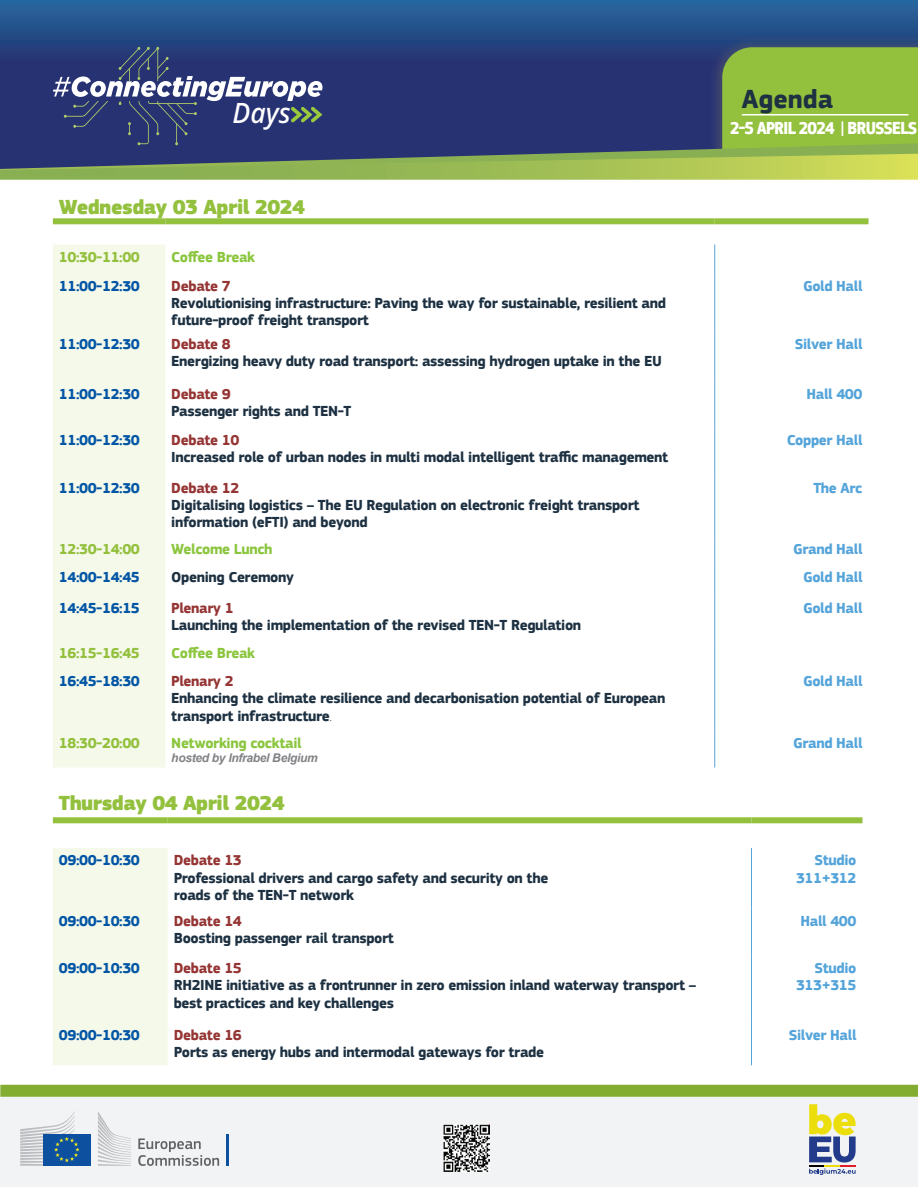
<style>
.page{position:relative;width:918px;height:1188px;background:#fff}
.page>*{position:absolute;margin:0;border:0;box-sizing:border-box;transform-origin:0 0}
.t1{font:italic 500 28.05px "Noto Sans";color:#fff;scale:.95 1}
.t2{font:700 27px "EC Square Sans Pro";color:#1d3142}
.t3{font:900 21px "EC Square Sans Pro Extra";letter-spacing:-.025em;color:#93c03d}
.t4{font:700 18px "EC Square Sans Cond Pro";letter-spacing:-.03em;color:#fff}
.t5{font:700 15px/17.2px "EC Square Sans Pro";letter-spacing:-.025em;color:#1d3142}
.t6{font:700 15px "EC Square Sans Pro";letter-spacing:-.025em;color:#0155a5}
.t7{font:700 15px/17.2px "EC Square Sans Pro";letter-spacing:-.025em;color:#54a4da;text-align:right}
.t8{font:700 15px "EC Square Sans Pro";letter-spacing:-.025em;color:#953534}
.t9{font:700 15px "EC Square Sans Pro";letter-spacing:-.025em;color:#8bc63e}
.t10{font:700 15px "EC Square Sans Pro";letter-spacing:-.025em;color:#93c03d}
.t11{font:italic 700 12px "Arial";letter-spacing:-.025em;color:#808285}
.s1{font-weight:500}
.s2{font-weight:400;color:#757679}
</style>
<div class="page">
<div style="left:0;top:1088px;width:918px;height:98px;background:#f2f3f4"></div>
<div style="left:0;top:1085px;width:918px;height:12px;background:#83ad31"></div>
<svg style="left:138px;top:1138px;width:81px;height:28px"></svg>
<hr style="left:226px;top:1134px;width:3px;height:32px;background:#0d509f">
<svg style="left:98px;top:1111px;width:33px;height:55px"></svg>
<div style="left:43px;top:1134px;width:48px;height:32px;background:#0d509f"></div>
<svg style="left:20px;top:1111px;width:60px;height:55px"></svg>
<svg style="left:809px;top:1104px;width:47px;height:71px"></svg>
<svg style="left:0;top:0;width:918px;height:47px;background:#25558e"></svg>
<div style="left:708px;top:34px;width:210px;height:132px;background:#636366;opacity:.5"></div>
<svg style="left:0;top:47px;width:918px;height:133px;background:#536769"></svg>
<div style="left:53px;top:245px;width:112px;height:523px;background:#f5f9ea"></div>
<div style="left:53px;top:218px;width:112px;height:6px;background:#93c03d"></div>
<div style="left:165px;top:218px;width:550px;height:6px;background:#93c03d"></div>
<div style="left:715px;top:218px;width:153px;height:6px;background:#93c03d"></div>
<svg style="left:714px;top:245px;width:1px;height:29px"></svg>
<hr style="left:714px;top:274px;width:1px;height:57px;background:#54a4da">
<hr style="left:714px;top:331px;width:1px;height:51px;background:#54a4da">
<hr style="left:714px;top:382px;width:1px;height:45px;background:#54a4da">
<hr style="left:714px;top:427px;width:1px;height:49px;background:#54a4da">
<hr style="left:714px;top:476px;width:1px;height:61px;background:#54a4da">
<svg style="left:714px;top:537px;width:1px;height:28px"></svg>
<hr style="left:714px;top:565px;width:1px;height:30px;background:#54a4da">
<hr style="left:714px;top:595px;width:1px;height:46px;background:#54a4da">
<svg style="left:714px;top:641px;width:1px;height:28px"></svg>
<hr style="left:714px;top:669px;width:1px;height:61px;background:#54a4da">
<hr style="left:714px;top:730px;width:1px;height:38px;background:#54a4da">
<div style="left:53px;top:848px;width:115px;height:217px;background:#f5f9ea"></div>
<div style="left:53px;top:817px;width:115px;height:6px;background:#93c03d"></div>
<div style="left:168px;top:817px;width:583px;height:6px;background:#93c03d"></div>
<div style="left:752px;top:817px;width:110px;height:6px;background:#93c03d"></div>
<hr style="left:751px;top:848px;width:1px;height:61px;background:#54a4da">
<hr style="left:751px;top:909px;width:1px;height:47px;background:#54a4da">
<hr style="left:751px;top:956px;width:1px;height:67px;background:#54a4da">
<hr style="left:751px;top:1023px;width:1px;height:42px;background:#54a4da">
<img style="left:443px;top:1125px;width:47px;height:46px">
<h1 class="t1" style="left:233px;top:93px;width:63px">Days</h1>
<h3 class="t3" style="left:59px;top:194px;width:248px">Wednesday 03 April 2024</h3>
<p class="t10" style="left:59px;top:248px;width:83px">10:30-11:00</p>
<p class="t9" style="left:171px;top:248px;width:85px">Coffee Break</p>
<p class="t6" style="left:59px;top:277px;width:83px">11:00-12:30</p>
<p class="t8" style="left:171px;top:277px;width:61px">Debate 7</p>
<p class="t5" style="left:171px;top:295px;width:496px">Revolutionising infrastructure: Paving the way for sustainable, resilient and future-proof freight transport</p>
<p class="t6" style="left:59px;top:335px;width:83px">11:00-12:30</p>
<p class="t8" style="left:171px;top:335px;width:61px">Debate 8</p>
<p class="t5" style="left:171px;top:353px;width:492px">Energizing heavy duty road transport: assessing hydrogen uptake in the EU</p>
<p class="t6" style="left:59px;top:385px;width:83px">11:00-12:30</p>
<p class="t8" style="left:171px;top:385px;width:61px">Debate 9</p>
<p class="t5" style="left:171px;top:403px;width:182px">Passenger rights and TEN-T</p>
<p class="t6" style="left:59px;top:431px;width:83px">11:00-12:30</p>
<p class="t8" style="left:171px;top:431px;width:70px">Debate 10</p>
<p class="t5" style="left:171px;top:449px;width:499px">Increased role of urban nodes in multi modal intelligent traffic management</p>
<p class="t6" style="left:59px;top:479px;width:83px">11:00-12:30</p>
<p class="t8" style="left:171px;top:479px;width:70px">Debate 12</p>
<p class="t5" style="left:171px;top:497px;width:470px">Digitalising logistics – The EU Regulation on electronic freight transport information (eFTI) and beyond</p>
<h2 class="t2" style="left:742px;top:83px;width:93px">Agenda</h2>
<p class="t4" style="left:730px;top:117px;width:189px">2-5 APRIL 2024 <span class="s1">|</span> BRUSSELS</p>
<p class="t7" style="left:803px;top:278px;width:61px">Gold Hall</p>
<p class="t7" style="left:795px;top:336px;width:69px">Silver Hall</p>
<p class="t7" style="left:807px;top:386px;width:57px">Hall 400</p>
<p class="t7" style="left:787px;top:432px;width:77px">Copper Hall</p>
<p class="t7" style="left:814px;top:480px;width:50px">The Arc</p>
<p class="t10" style="left:59px;top:540px;width:83px">12:30-14:00</p>
<p class="t9" style="left:171px;top:540px;width:103px">Welcome Lunch</p>
<p class="t7" style="left:793px;top:541px;width:71px">Grand Hall</p>
<p class="t6" style="left:59px;top:568px;width:83px">14:00-14:45</p>
<p class="t5" style="left:171px;top:569px;width:124px">Opening Ceremony</p>
<p class="t7" style="left:803px;top:569px;width:61px">Gold Hall</p>
<p class="t6" style="left:59px;top:599px;width:83px">14:45-16:15</p>
<p class="t8" style="left:171px;top:599px;width:64px">Plenary 1</p>
<p class="t5" style="left:171px;top:617px;width:412px">Launching the implementation of the revised TEN-T Regulation</p>
<p class="t7" style="left:803px;top:600px;width:61px">Gold Hall</p>
<p class="t10" style="left:59px;top:645px;width:83px">16:15-16:45</p>
<p class="t9" style="left:171px;top:645px;width:85px">Coffee Break</p>
<p class="t6" style="left:59px;top:672px;width:83px">16:45-18:30</p>
<p class="t8" style="left:171px;top:672px;width:64px">Plenary 2</p>
<p class="t5" style="left:171px;top:690px;width:496px">Enhancing the climate resilience and decarbonisation potential of European transport infrastructure<span class="s2">.</span></p>
<p class="t7" style="left:803px;top:673px;width:61px">Gold Hall</p>
<p class="t10" style="left:59px;top:734px;width:83px">18:30-20:00</p>
<p class="t9" style="left:171px;top:734px;width:132px">Networking cocktail</p>
<p class="t11" style="left:171px;top:749px;width:148px">hosted by Infrabel Belgium</p>
<p class="t7" style="left:793px;top:735px;width:71px">Grand Hall</p>
<h3 class="t3" style="left:59px;top:790px;width:228px">Thursday 04 April 2024</h3>
<p class="t6" style="left:59px;top:851px;width:83px">09:00-10:30</p>
<p class="t8" style="left:174px;top:851px;width:70px">Debate 13</p>
<p class="t5" style="left:174px;top:870px;width:376px">Professional drivers and cargo safety and security on the roads of the TEN-T network</p>
<p class="t7" style="left:796px;top:852px;width:62px">Studio<br>311+312</p>
<p class="t6" style="left:59px;top:912px;width:83px">09:00-10:30</p>
<p class="t8" style="left:174px;top:912px;width:70px">Debate 14</p>
<p class="t5" style="left:174px;top:930px;width:222px">Boosting passenger rail transport</p>
<p class="t7" style="left:801px;top:913px;width:57px">Hall 400</p>
<p class="t6" style="left:59px;top:959px;width:83px">09:00-10:30</p>
<p class="t8" style="left:174px;top:959px;width:70px">Debate 15</p>
<p class="t5" style="left:174px;top:977px;width:524px">RH2INE initiative as a frontrunner in zero emission inland waterway transport – best practices and key challenges</p>
<p class="t7" style="left:796px;top:960px;width:62px">Studio<br>313+315</p>
<p class="t6" style="left:59px;top:1026px;width:83px">09:00-10:30</p>
<p class="t8" style="left:174px;top:1026px;width:70px">Debate 16</p>
<p class="t5" style="left:174px;top:1044px;width:372px">Ports as energy hubs and intermodal gateways for trade</p>
<p class="t7" style="left:789px;top:1027px;width:69px">Silver Hall</p>
</div>
